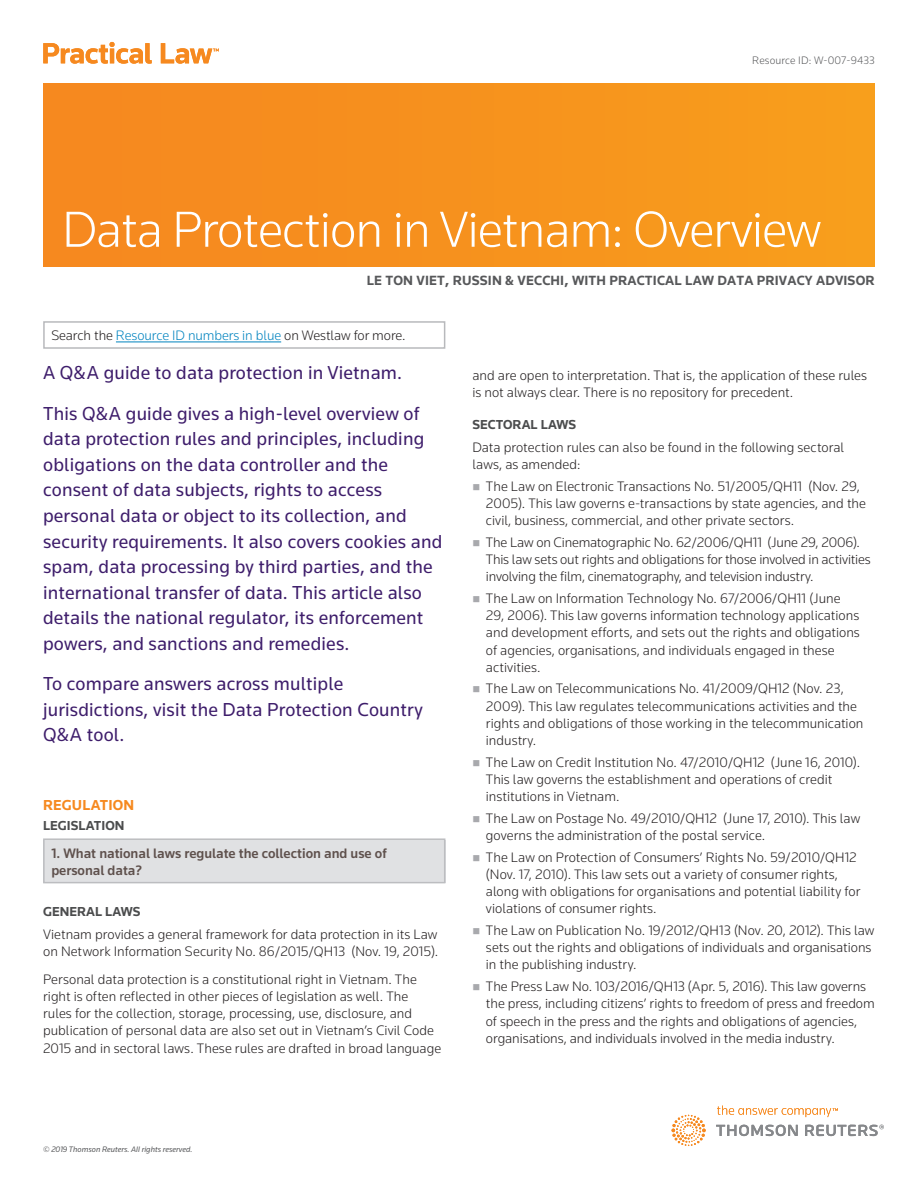
<style>
.page{position:relative;width:918px;height:1188px;background:#fff}
.page>*{position:absolute;margin:0;border:0;box-sizing:border-box;transform-origin:0 0}
.t1{font:300 52.5px "Knowledge";letter-spacing:-.02em;color:#fff}
.t2{font:19.5px/25.5px "Knowledge";letter-spacing:.01em;color:#3e1d6b}
.t3{font:700 15px "Knowledge";letter-spacing:.01em;color:#f6891f}
.t4{font:300 14.25px/17.2px "Knowledge";color:#231f20}
.t5{font:500 14.25px/17.2px "Knowledge";color:#5f514d}
.t6{font:700 13.8px "Knowledge";letter-spacing:.01em;color:#57585a}
.t7{font:700 13.5px "Knowledge";color:#4b4c4d}
.t8{font:300 11.25px "Knowledge";letter-spacing:.01em;color:#57585a}
.t9{font:italic 8.25px "Knowledge";color:#57585a}
.s1{color:#0083bf}
</style>
<div class="page">
<svg style="left:43px;top:42px;width:176px;height:22px"></svg>
<svg style="left:672px;top:1106px;width:212px;height:40px"></svg>
<hr style="left:116px;top:342px;width:165px;height:1px;background:#0083bf">
<div style="left:43px;top:321px;width:402px;height:28px;border:2px solid #b8b9bc"></div>
<div style="left:43px;top:84px;width:832px;height:183px;background:#f6911e"></div>
<div style="left:43px;top:840px;width:402px;height:43px;background:#e0e1e3"></div>
<div style="left:43px;top:838px;width:402px;height:45px;border:2px solid #bcbdc0"></div>
<p class="t8" style="left:752px;top:53px;width:124px">Resource ID: W-007-9433</p>
<h1 class="t1" style="left:62px;top:197px;width:761px">Data Protection in Vietnam: Overview</h1>
<p class="t6" style="left:367px;top:272px;width:509px">LE TON VIET, RUSSIN &amp; VECCHI, WITH PRACTICAL LAW DATA PRIVACY ADVISOR</p>
<p class="t4" style="left:51px;top:327px;width:356px">Search the <span class="s1">Resource ID numbers in blue</span> on Westlaw for more.</p>
<h2 class="t2" style="left:43px;top:352px;width:378px;line-height:40.5px">A Q&amp;A guide to data protection in Vietnam.<br>This Q&amp;A guide gives a high-level overview of</h2>
<p class="t2" style="left:43px;top:426px;width:401px">data protection rules and principles, including obligations on the data controller and the consent of data subjects, rights to access personal data or object to its collection, and security requirements. It also covers cookies and spam, data processing by third parties, and the international transfer of data. This article also details the national regulator, its enforcement powers, and sanctions and remedies.</p>
<h2 class="t2" style="left:43px;top:670px;width:381px">To compare answers across multiple jurisdictions, visit the Data Protection Country<br>Q&amp;A tool.</h2>
<p class="t3" style="left:43px;top:796px;width:93px">REGULATION</p>
<p class="t7" style="left:43px;top:817px;width:83px">LEGISLATION</p>
<p class="t5" style="left:51px;top:844px;width:337px">1. What national laws regulate the collection and use of personal data?</p>
<p class="t7" style="left:43px;top:903px;width:99px">GENERAL LAWS</p>
<p class="t4" style="left:43px;top:925px;width:397px">Vietnam provides a general framework for data protection in its Law on Network Information Security No. 86/2015/QH13 (Nov. 19, 2015).</p>
<p class="t4" style="left:43px;top:970px;width:400px">Personal data protection is a constitutional right in Vietnam. The right is often reflected in other pieces of legislation as well. The<br>rules for the collection, storage, processing, use, disclosure, and publication of personal data are also set out in Vietnam’s Civil Code 2015 and in sectoral laws. These rules are drafted in broad language</p>
<p class="t4" style="left:472px;top:366px;width:396px">and are open to interpretation. That is, the application of these rules is not always clear. There is no repository for precedent.</p>
<p class="t7" style="left:472px;top:416px;width:105px">SECTORAL LAWS</p>
<p class="t4" style="left:472px;top:438px;width:373px">Data protection rules can also be found in the following sectoral laws, as amended:</p>
<p class="t4" style="left:486px;top:477px;width:382px">The Law on Electronic Transactions No. 51/2005/QH11 (Nov. 29,<br>2005). This law governs e-transactions by state agencies, and the civil, business, commercial, and other private sectors.</p>
<p class="t4" style="left:486px;top:533px;width:386px">The Law on Cinematographic No. 62/2006/QH11 (June 29, 2006).<br>This law sets out rights and obligations for those involved in activities involving the film, cinematography, and television industry.</p>
<p class="t4" style="left:486px;top:589px;width:375px">The Law on Information Technology No. 67/2006/QH11 (June 29, 2006). This law governs information technology applications and development efforts, and sets out the rights and obligations of agencies, organisations, and individuals engaged in these activities.</p>
<p class="t4" style="left:486px;top:680px;width:379px">The Law on Telecommunications No. 41/2009/QH12 (Nov. 23, 2009). This law regulates telecommunications activities and the rights and obligations of those working in the telecommunication industry.</p>
<p class="t4" style="left:486px;top:753px;width:376px">The Law on Credit Institution No. 47/2010/QH12 (June 16, 2010).<br>This law governs the establishment and operations of credit institutions in Vietnam.</p>
<p class="t4" style="left:486px;top:809px;width:376px">The Law on Postage No. 49/2010/QH12 (June 17, 2010). This law governs the administration of the postal service.</p>
<p class="t4" style="left:486px;top:848px;width:376px">The Law on Protection of Consumers’ Rights No. 59/2010/QH12 (Nov. 17, 2010). This law sets out a variety of consumer rights, along with obligations for organisations and potential liability for violations of consumer rights.</p>
<p class="t4" style="left:486px;top:921px;width:390px">The Law on Publication No. 19/2012/QH13 (Nov. 20, 2012). This law sets out the rights and obligations of individuals and organisations in the publishing industry.</p>
<p class="t4" style="left:486px;top:977px;width:390px">The Press Law No. 103/2016/QH13 (Apr. 5, 2016). This law governs the press, including citizens’ rights to freedom of press and freedom of speech in the press and the rights and obligations of agencies, organisations, and individuals involved in the media industry.</p>
<p class="t9" style="left:43px;top:1144px;width:151px">© 2019 Thomson Reuters. All rights reserved.</p>
</div>
